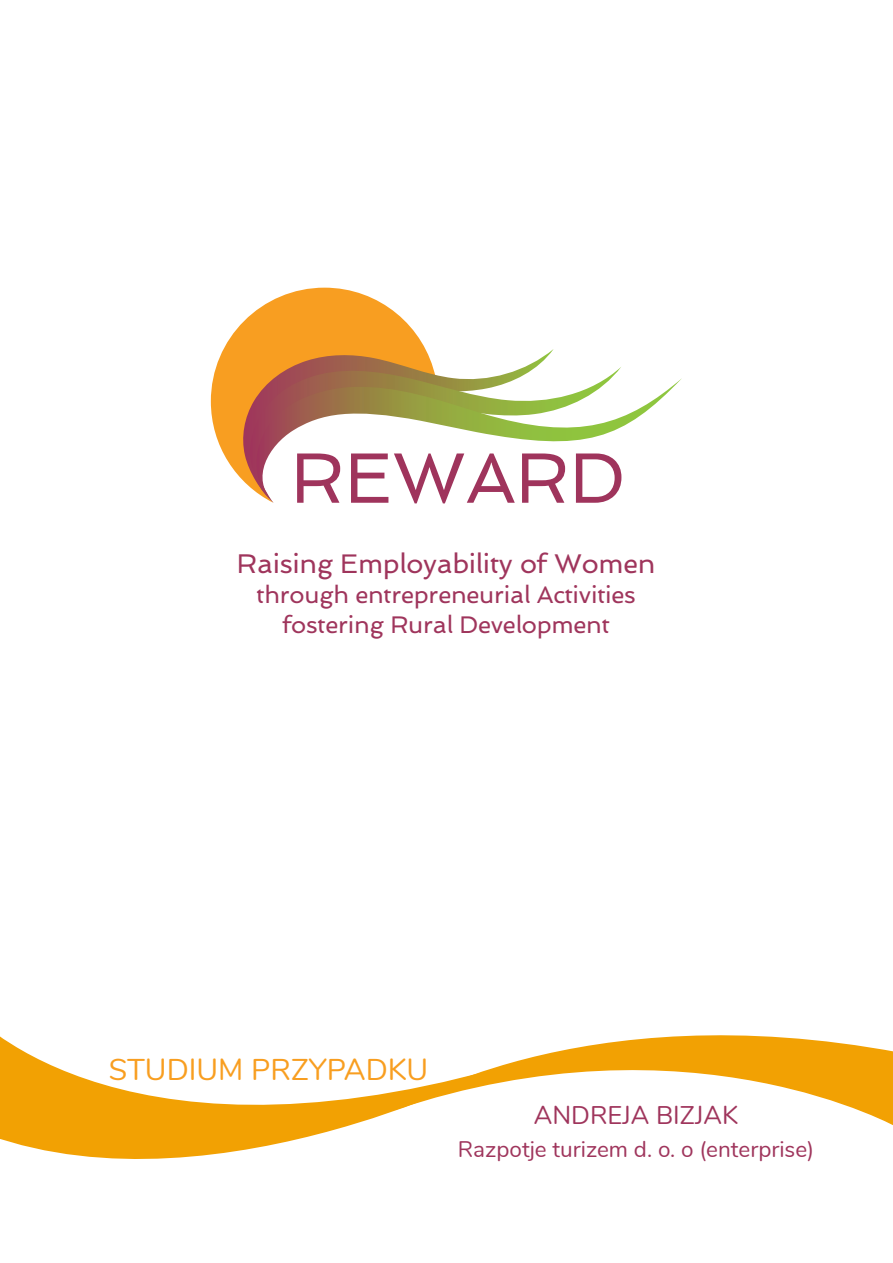
<style>
.page{position:relative;width:893px;height:1263px;background:#fff}
.page>*{position:absolute;margin:0;border:0;box-sizing:border-box;transform-origin:0 0}
.t1{font:30px "Nunito";color:#f89e20}
.t2{font:27px "Spinnaker";letter-spacing:-.01em;color:#9f355c}
.t3{font:25.5px "Nunito";color:#9f355c}
.t4{font:24px "Spinnaker";letter-spacing:-.01em;color:#9f355c}
.t5{font:22.5px "Nunito";color:#9f355c}
</style>
<div class="page">
<svg style="left:0;top:1036px;width:395px;height:123px"></svg>
<svg style="left:395px;top:1035px;width:498px;height:90px"></svg>
<svg style="left:211px;top:288px;width:215px;height:191px;fill:#f89e21"></svg>
<svg style="left:241px;top:349px;width:313px;height:136px"></svg>
<svg style="left:249px;top:366px;width:372px;height:12px"></svg>
<svg style="left:248px;top:378px;width:434px;height:125px"></svg>
<svg style="left:297px;top:453px;width:43px;height:50px"></svg>
<svg style="left:351px;top:453px;width:37px;height:50px"></svg>
<svg style="left:394px;top:453px;width:121px;height:50px"></svg>
<svg style="left:522px;top:453px;width:43px;height:50px"></svg>
<svg style="left:576px;top:453px;width:45px;height:50px"></svg>
<p class="t2" style="left:237px;top:547px;width:420px">Raising Employability of Women</p>
<p class="t4" style="left:256px;top:580px;width:381px">through entrepreneurial Activities</p>
<p class="t4" style="left:282px;top:610px;width:329px">fostering Rural Development</p>
<p class="t1" style="left:109px;top:1047px;width:321px">STUDIUM PRZYPADKU</p>
<p class="t3" style="left:534px;top:1096px;width:206px">ANDREJA BIZJAK</p>
<p class="t5" style="left:458px;top:1132px;width:358px">Razpotje turizem d. o. o (enterprise)</p>
</div>
